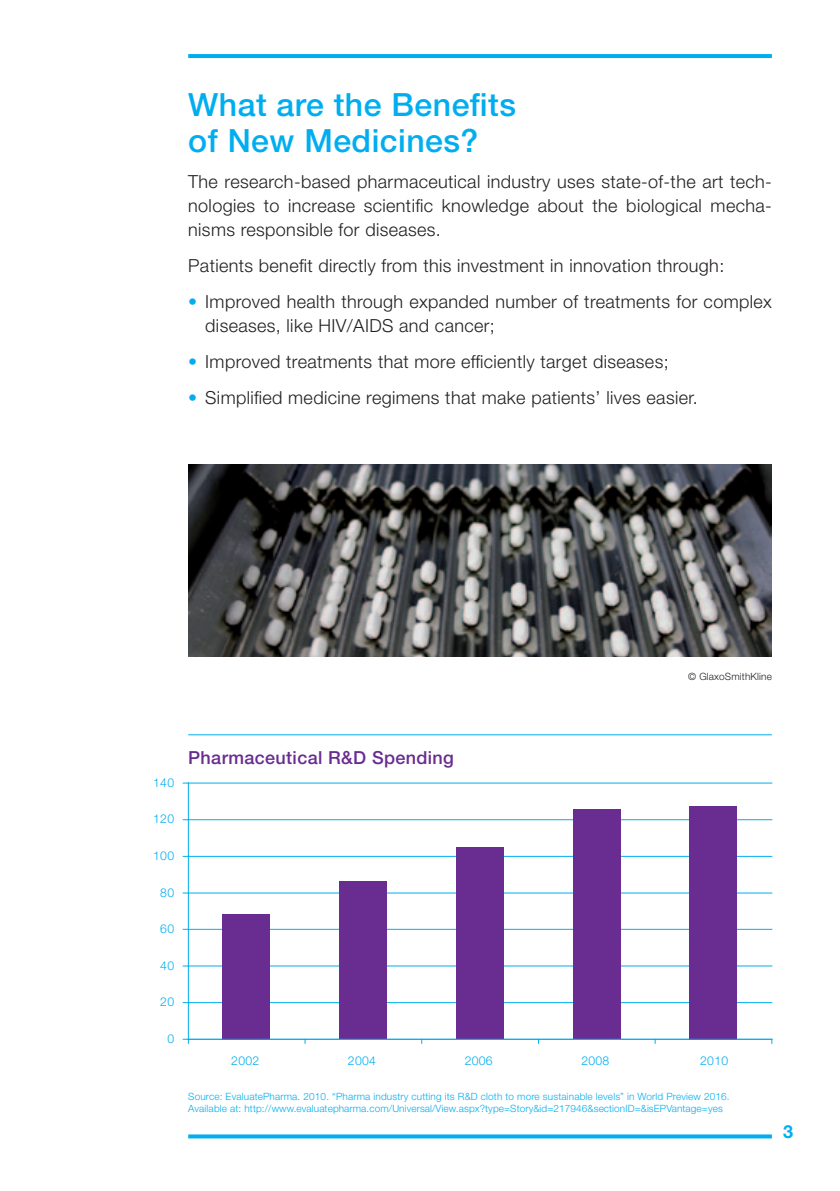
<style>
.page{position:relative;width:840px;height:1191px;background:#fff}
.page>*{position:absolute;margin:0;border:0;box-sizing:border-box;transform-origin:0 0}
.t1{font:500 32px/36px "Helvetica Neue LT Pro";letter-spacing:.015em;color:#00aeef}
.t2{font:300 18px/24px "Helvetica Neue LT Pro";letter-spacing:.02em;color:#231f20;text-align:justify}
.t3{font:500 18px "Helvetica Neue LT Pro";letter-spacing:.02em;color:#692c91}
.t4{font:700 18px "Helvetica Neue";color:#00aeef}
.t5{font:300 12.2px "Helvetica Neue";letter-spacing:.025em;color:#00aeef}
.t6{font:300 10px/12px "Helvetica Neue LT Pro";letter-spacing:.015em;color:#00aeef}
.t7{font:300 10px "Helvetica Neue LT Pro";letter-spacing:.015em;color:#231f20}
.s1{color:#00aeef}
</style>
<div class="page">
<hr style="left:188px;top:1002px;width:583px;height:1px;background:#00aeef">
<hr style="left:188px;top:965px;width:583px;height:1px;background:#00aeef">
<hr style="left:188px;top:929px;width:583px;height:1px;background:#00aeef">
<hr style="left:188px;top:892px;width:583px;height:1px;background:#00aeef">
<hr style="left:188px;top:856px;width:583px;height:1px;background:#00aeef">
<hr style="left:188px;top:819px;width:583px;height:1px;background:#00aeef">
<hr style="left:188px;top:782px;width:583px;height:1px;background:#00aeef">
<hr style="left:188px;top:783px;width:1px;height:256px;background:#00aeef">
<div style="left:222px;top:914px;width:48px;height:125px;background:#692c91"></div>
<div style="left:339px;top:881px;width:48px;height:158px;background:#692c91"></div>
<div style="left:455px;top:847px;width:48px;height:192px;background:#692c91"></div>
<div style="left:572px;top:809px;width:48px;height:230px;background:#692c91"></div>
<div style="left:689px;top:806px;width:47px;height:233px;background:#692c91"></div>
<hr style="left:188px;top:1039px;width:583px;height:1px;background:#00aeef">
<img style="left:188px;top:464px;width:583px;height:192px">
<hr style="left:188px;top:54px;width:583px;height:4px;background:#00aeef">
<hr style="left:188px;top:734px;width:583px;height:1px;background:#00aeef">
<svg style="left:188px;top:1134px;width:583px;height:4px;background:#1db7f0"></svg>
<h1 class="t1" style="left:188px;top:86px;width:329px">What are the Benefits of New Medicines?</h1>
<p class="t2" style="left:188px;top:169px;width:585px">The research-based pharmaceutical industry uses state-of-the art tech&shy;nologies to increase scientific knowledge about the biological mecha&shy;nisms responsible for diseases.</p>
<p class="t2" style="left:188px;top:253px;width:537px">Patients benefit directly from this investment in innovation through:</p>
<p class="t2" style="left:205px;top:289px;width:567px;text-indent:-17px"><span class="s1">•</span> Improved health through expanded number of treatments for complex diseases, like HIV/AIDS and cancer;</p>
<p class="t2" style="left:188px;top:349px;width:481px"><span class="s1">•</span> Improved treatments that more efficiently target diseases;</p>
<p class="t2" style="left:188px;top:385px;width:511px"><span class="s1">•</span> Simplified medicine regimens that make patients’ lives easier.</p>
<p class="t7" style="left:687px;top:670px;width:85px">© GlaxoSmithKline</p>
<p class="t5" style="left:153px;top:775px;width:22px">140</p>
<p class="t5" style="left:153px;top:811px;width:22px">120</p>
<p class="t5" style="left:153px;top:848px;width:22px">100</p>
<p class="t5" style="left:160px;top:885px;width:15px">80</p>
<p class="t5" style="left:160px;top:921px;width:15px">60</p>
<p class="t5" style="left:160px;top:958px;width:15px">40</p>
<p class="t5" style="left:160px;top:994px;width:15px">20</p>
<p class="t5" style="left:167px;top:1031px;width:8px">0</p>
<p class="t3" style="left:188px;top:747px;width:267px">Pharmaceutical R&amp;D Spending</p>
<p class="t5" style="left:231px;top:1053px;width:30px">2002</p>
<p class="t5" style="left:348px;top:1053px;width:30px">2004</p>
<p class="t5" style="left:464px;top:1053px;width:30px">2006</p>
<p class="t5" style="left:581px;top:1053px;width:30px">2008</p>
<p class="t5" style="left:699px;top:1053px;width:30px">2010</p>
<p class="t6" style="left:188px;top:1090px;width:542px">Source: EvaluatePharma. 2010. “Pharma industry cutting its R&amp;D cloth to more sustainable levels” in World Preview 2016.<br>Available at: http://www.evaluatepharma.com/Universal/View.aspx?type=Story&amp;id=217946&amp;sectionID=&amp;isEPVantage=yes</p>
<p class="t4" style="left:782px;top:1120px;width:12px">3</p>
</div>
